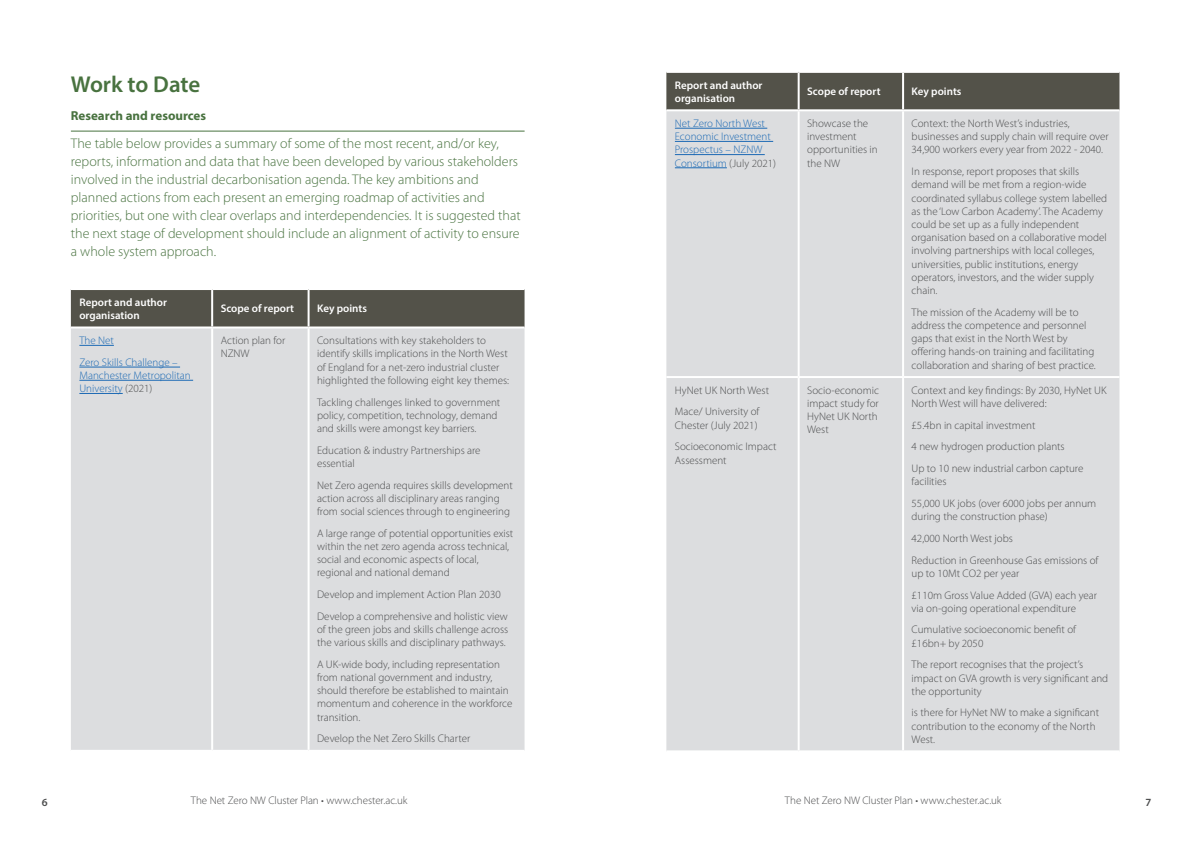
<style>
.page{position:relative;width:1191px;height:842px;background:#fff}
.page>*{position:absolute;margin:0;border:0;box-sizing:border-box;transform-origin:0 0}
.t1{font:600 23px "Myriad Pro";letter-spacing:-.005em;color:#48723f}
.t2{font:300 14px/18px "Myriad Pro";color:#48723f}
.t3{font:700 13px "Myriad Pro";color:#48723f}
.t4{font:300 11px/13.2px "Myriad Pro";color:#4b4c4d}
.t5{font:300 11px/13.2px "Myriad Pro";color:#1b69b4}
.t6{font:600 11px/13.2px "Myriad Pro";color:#fff}
.t7{font:600 11px "Myriad Pro";color:#4b4c4d}
.s1{color:#4b4c4d}
</style>
<div class="page">
<hr style="left:71px;top:131px;width:453px;height:1px;background:#48723f">
<div style="left:71px;top:290px;width:453px;height:36px;background:#535249"></div>
<div style="left:71px;top:328px;width:453px;height:422px;background:#dcdddf"></div>
<hr style="left:211px;top:290px;width:2px;height:36px;background:#fff">
<hr style="left:307px;top:290px;width:2px;height:36px;background:#fff">
<hr style="left:211px;top:328px;width:2px;height:422px;background:#fff">
<hr style="left:307px;top:328px;width:2px;height:422px;background:#fff">
<hr style="left:79px;top:345px;width:35px;height:1px;background:#1b69b4">
<hr style="left:79px;top:367px;width:101px;height:1px;background:#1b69b4">
<hr style="left:79px;top:380px;width:114px;height:1px;background:#1b69b4">
<hr style="left:79px;top:393px;width:44px;height:1px;background:#1b69b4">
<div style="left:666px;top:73px;width:453px;height:36px;background:#535249"></div>
<div style="left:666px;top:111px;width:453px;height:639px;background:#dcdddf"></div>
<hr style="left:797px;top:73px;width:2px;height:36px;background:#fff">
<hr style="left:902px;top:73px;width:2px;height:36px;background:#fff">
<hr style="left:797px;top:111px;width:2px;height:265px;background:#fff">
<hr style="left:902px;top:111px;width:2px;height:265px;background:#fff">
<hr style="left:666px;top:376px;width:132px;height:2px;background:#fff">
<hr style="left:798px;top:376px;width:105px;height:2px;background:#fff">
<hr style="left:797px;top:378px;width:2px;height:372px;background:#fff">
<hr style="left:903px;top:376px;width:216px;height:2px;background:#fff">
<hr style="left:902px;top:378px;width:2px;height:372px;background:#fff">
<hr style="left:675px;top:128px;width:92px;height:1px;background:#1b69b4">
<hr style="left:675px;top:141px;width:98px;height:1px;background:#1b69b4">
<hr style="left:675px;top:154px;width:90px;height:1px;background:#1b69b4">
<hr style="left:675px;top:168px;width:52px;height:1px;background:#1b69b4">
<h1 class="t1" style="left:71px;top:70px;width:131px">Work to Date</h1>
<p class="t3" style="left:71px;top:107px;width:137px">Research and resources</p>
<p class="t2" style="left:71px;top:134px;width:451px">The table below provides a summary of some of the most recent, and/or key, reports, information and data that have been developed by various stakeholders involved in the industrial decarbonisation agenda. The key ambitions and planned actions from each present an emerging roadmap of activities and priorities, but one with clear overlaps and interdependencies. It is suggested that the next stage of development should include an alignment of activity to ensure a whole system approach.</p>
<p class="t6" style="left:79px;top:295px;width:89px">Report and author organisation</p>
<p class="t6" style="left:221px;top:302px;width:75px">Scope of report</p>
<p class="t6" style="left:317px;top:302px;width:51px">Key points</p>
<p class="t5" style="left:79px;top:330px;width:100px;line-height:21.7px">The Net<br>Zero Skills Challenge –</p>
<p class="t5" style="left:79px;top:369px;width:113px">Manchester Metropolitan<br>University <span class="s1">(2021)</span></p>
<p class="t4" style="left:221px;top:334px;width:66px">Action plan for<br>NZNW</p>
<p class="t4" style="left:317px;top:334px;width:193px">Consultations with key stakeholders to identify skills implications in the North West of England for a net-zero industrial cluster highlighted the following eight key themes:</p>
<p class="t4" style="left:317px;top:395px;width:185px">Tackling challenges linked to government policy, competition, technology, demand and skills were amongst key barriers.</p>
<p class="t4" style="left:317px;top:443px;width:165px">Education &amp; industry Partnerships are essential</p>
<p class="t4" style="left:317px;top:478px;width:197px">Net Zero agenda requires skills development action across all disciplinary areas ranging from social sciences through to engineering</p>
<p class="t4" style="left:317px;top:526px;width:198px">A large range of potential opportunities exist within the net zero agenda across technical, social and economic aspects of local, regional and national demand</p>
<p class="t4" style="left:317px;top:583px;width:192px;line-height:21.7px">Develop and implement Action Plan 2030<br>Develop a comprehensive and holistic view</p>
<p class="t4" style="left:317px;top:622px;width:193px">of the green jobs and skills challenge across the various skills and disciplinary pathways.</p>
<p class="t4" style="left:317px;top:657px;width:197px">A UK-wide body, including representation from national government and industry, should therefore be established to maintain momentum and coherence in the workforce transition.</p>
<p class="t4" style="left:317px;top:732px;width:155px">Develop the Net Zero Skills Charter</p>
<p class="t6" style="left:675px;top:78px;width:89px">Report and author organisation</p>
<p class="t6" style="left:807px;top:85px;width:75px">Scope of report</p>
<p class="t6" style="left:911px;top:85px;width:51px">Key points</p>
<p class="t5" style="left:675px;top:117px;width:103px">Net Zero North West<br>Economic Investment<br>Prospectus – NZNW<br>Consortium <span class="s1">(July 2021)</span></p>
<p class="t4" style="left:807px;top:117px;width:72px">Showcase the investment opportunities in the NW</p>
<p class="t4" style="left:911px;top:117px;width:198px">Context: the North West’s industries, businesses and supply chain will require over<br>34,900 workers every year from 2022 - 2040.</p>
<p class="t4" style="left:911px;top:165px;width:197px">In response, report proposes that skills demand will be met from a region-wide coordinated syllabus college system labelled as the ‘Low Carbon Academy’. The Academy could be set up as a fully independent organisation based on a collaborative model involving partnerships with local colleges, universities, public institutions, energy operators, investors, and the wider supply chain.</p>
<p class="t4" style="left:911px;top:305px;width:186px">The mission of the Academy will be to address the competence and personnel gaps that exist in the North West by offering hands-on training and facilitating collaboration and sharing of best practice.</p>
<p class="t4" style="left:675px;top:379px;width:96px;line-height:21.7px">HyNet UK North West<br>Mace/ University of</p>
<p class="t4" style="left:675px;top:414px;width:103px;line-height:21.7px">Chester (July 2021)<br>Socioeconomic Impact</p>
<p class="t4" style="left:675px;top:453px;width:53px">Assessment</p>
<p class="t4" style="left:807px;top:383px;width:73px;text-align:justify">Socio-economic impact study for HyNet UK North West</p>
<p class="t4" style="left:911px;top:383px;width:196px">Context and key findings: By 2030, HyNet UK<br>North West will have delivered:</p>
<p class="t4" style="left:911px;top:414px;width:173px;line-height:21.7px">£5.4bn in capital investment<br>4 new hydrogen production plants<br>Up to 10 new industrial carbon capture</p>
<p class="t4" style="left:911px;top:471px;width:186px;line-height:21.7px">facilities<br>55,000 UK jobs (over 6000 jobs per annum</p>
<p class="t4" style="left:911px;top:506px;width:188px;line-height:21.7px">during the construction phase)<br>42,000 North West jobs<br>Reduction in Greenhouse Gas emissions of</p>
<p class="t4" style="left:911px;top:562px;width:187px;line-height:21.7px">up to 10Mt CO2 per year<br>£110m Gross Value Added (GVA) each year</p>
<p class="t4" style="left:911px;top:597px;width:166px;line-height:21.7px">via on-going operational expenditure<br>Cumulative socioeconomic benefit of</p>
<p class="t4" style="left:911px;top:632px;width:173px;line-height:21.7px">£16bn+ by 2050<br>The report recognises that the project’s</p>
<p class="t4" style="left:911px;top:671px;width:198px">impact on GVA growth is very significant and the opportunity</p>
<p class="t4" style="left:911px;top:706px;width:189px">is there for HyNet NW to make a significant contribution to the economy of the North<br>West.</p>
<p class="t7" style="left:42px;top:795px;width:7px">6</p>
<p class="t4" style="left:191px;top:794px;width:218px">The Net Zero NW Cluster Plan • www.chester.ac.uk</p>
<p class="t4" style="left:785px;top:794px;width:218px">The Net Zero NW Cluster Plan • www.chester.ac.uk</p>
<p class="t7" style="left:1145px;top:795px;width:7px">7</p>
</div>
